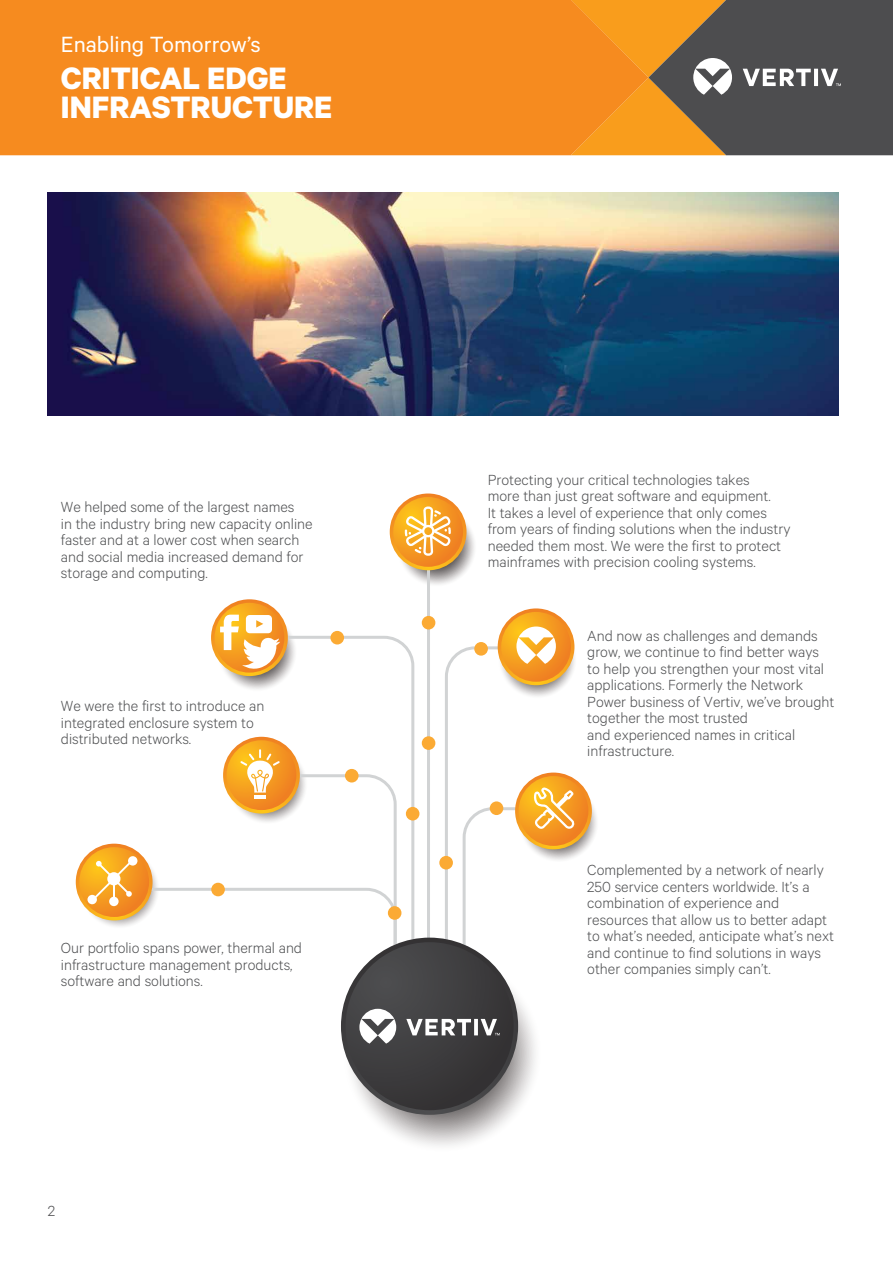
<style>
.page{position:relative;width:893px;height:1263px;background:#fff}
.page>*{position:absolute;margin:0;border:0;box-sizing:border-box;transform-origin:0 0}
.t1{font:700 34.8px/28.8px "Calibre";color:#fff}
.t2{font:24.75px "Calibre";color:#fff}
.t3{font:300 16.5px/16.5px "Calibre";color:#4d4e50}
.t4{font:300 16.5px "Calibre";color:#4d4d4f}
</style>
<div class="page">
<img style="left:48px;top:193px;width:791px;height:223px">
<svg style="left:343px;top:954px;width:198px;height:197px"></svg>
<svg style="left:518px;top:782px;width:81px;height:80px"></svg>
<svg style="left:396px;top:506px;width:80px;height:80px"></svg>
<hr style="left:427px;top:549px;width:3px;height:417px;background:#d1d3d4">
<svg style="left:341px;top:937px;width:177px;height:178px"></svg>
<div style="left:346px;top:942px;width:168px;height:168px;background:#393839;border-radius:84px"></div>
<svg style="left:498px;top:608px;width:76px;height:77px"></svg>
<svg style="left:515px;top:772px;width:77px;height:77px"></svg>
<div style="left:519px;top:776px;width:69px;height:70px;background:#f08522;border-radius:35px"></div>
<svg style="left:76px;top:844px;width:77px;height:76px"></svg>
<svg style="left:79px;top:847px;width:70px;height:70px"></svg>
<svg style="left:211px;top:599px;width:77px;height:77px"></svg>
<svg style="left:215px;top:603px;width:69px;height:70px"></svg>
<svg style="left:390px;top:493px;width:76px;height:77px"></svg>
<svg style="left:393px;top:497px;width:70px;height:70px;background:#f39620"></svg>
<svg style="left:405px;top:506px;width:46px;height:50px"></svg>
<div style="left:87px;top:895px;width:10px;height:9px;background:#fff;border-radius:50%"></div>
<svg style="left:92px;top:615px;width:486px;height:429px"></svg>
<div style="left:0;top:0;width:550px;height:155px;background:#f68b1f"></div>
<svg style="left:550px;top:0;width:343px;height:155px;background:#966f40"></svg>
<h2 class="t2" style="left:61px;top:30px;width:201px">Enabling Tomorrow’s</h2>
<h1 class="t1" style="left:61px;top:63px;width:273px">CRITICAL EDGE<br>INFRASTRUCTURE</h1>
<p class="t3" style="left:61px;top:498px;width:253px">We helped some of the largest names<br>in the industry bring new capacity online faster and at a lower cost when search and social media increased demand for storage and computing.</p>
<p class="t3" style="left:61px;top:697px;width:205px">We were the first to introduce an integrated enclosure system to distributed networks.</p>
<p class="t3" style="left:61px;top:939px;width:243px">Our portfolio spans power, thermal and infrastructure management products, software and solutions.</p>
<p class="t4" style="left:48px;top:1202px;width:9px">2</p>
<p class="t3" style="left:488px;top:471px;width:304px">Protecting your critical technologies takes<br>more than just great software and equipment.<br>It takes a level of experience that only comes from years of finding solutions when the industry needed them most. We were the first to protect mainframes with precision cooling systems.</p>
<p class="t3" style="left:587px;top:627px;width:249px">And now as challenges and demands grow, we continue to find better ways to help you strengthen your most vital applications. Formerly the Network<br>Power business of Vertiv, we’ve brought together the most trusted<br>and experienced names in critical infrastructure.</p>
<p class="t3" style="left:587px;top:861px;width:248px">Complemented by a network of nearly 250 service centers worldwide. It’s a combination of experience and resources that allow us to better adapt to what’s needed, anticipate what’s next and continue to find solutions in ways other companies simply can’t.</p>
</div>
